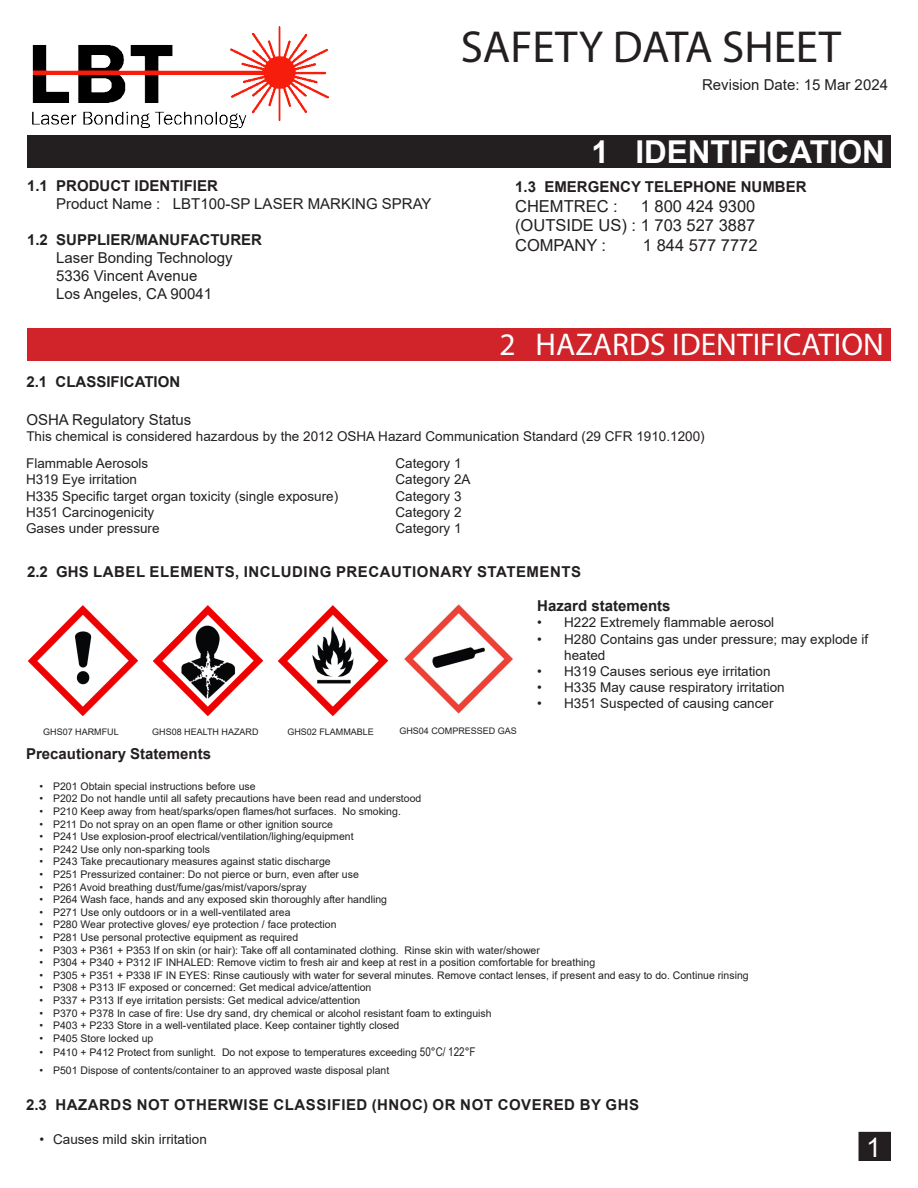
<style>
.page{position:relative;width:918px;height:1188px;background:#fff}
.page>*{position:absolute;margin:0;border:0;box-sizing:border-box;transform-origin:0 0}
.t1{font:45px "Myriad Pro";color:#231f20}
.t2{font:31.5px "Myriad Pro";color:#fff}
.Header_Helv{font:700 31.5px "Arial";color:#fff}
.t3{font:27px "Arial";color:#fff}
.t4{font:16.5px "Arial";color:#231f20}
.t5{font:15px/18px "Arial";color:#231f20}
.t6{font:700 15px "Arial";color:#231f20}
.t7{font:700 15px "Arial";letter-spacing:.035em;color:#231f20}
.t8{font:13.5px/16.2px "Arial";color:#231f20}
.t9{font:10.5px "Arial";color:#231f20}
.t10{font:9px "Arial";color:#231f20}
.s1{font-weight:700}
.s2{font-family:"Arial Narrow";font-size:12px}
</style>
<div class="page">
<img style="left:32px;top:27px;width:297px;height:101px">
<div style="left:27px;top:135px;width:863px;height:33px;background:#231f20"></div>
<div style="left:27px;top:328px;width:863px;height:32px;background:#d1232a"></div>
<img style="left:278px;top:605px;width:110px;height:111px">
<img style="left:153px;top:605px;width:110px;height:111px">
<img style="left:28px;top:605px;width:110px;height:111px">
<div style="left:859px;top:1133px;width:31px;height:27px;background:#231f20"></div>
<div style="left:859px;top:1132px;width:32px;height:29px;border:2px solid #231f20"></div>
<img style="left:404px;top:604px;width:109px;height:110px">
<p class="t1" style="left:461px;top:19px;width:382px">SAFETY DATA SHEET</p>
<p class="t5" style="left:702px;top:75px;width:187px">Revision Date: 15 Mar 2024</p>
<p class="t5" style="left:56px;top:176px;width:377px;text-indent:-29px"><span class="s1">1.1 PRODUCT IDENTIFIER<br></span>Product Name : LBT100-SP LASER MARKING SPRAY</p>
<p class="t6" style="left:27px;top:229px;width:237px">1.2 SUPPLIER/MANUFACTURER</p>
<p class="t5" style="left:56px;top:248px;width:178px">Laser Bonding Technology</p>
<p class="t5" style="left:56px;top:266px;width:143px">5336 Vincent Avenue</p>
<p class="t5" style="left:56px;top:284px;width:157px">Los Angeles, CA 90041</p>
<p class="Header_Helv" style="left:592px;top:130px;width:295px">1 IDENTIFICATION</p>
<p class="t6" style="left:515px;top:176px;width:293px">1.3 EMERGENCY TELEPHONE NUMBER</p>
<p class="t4" style="left:515px;top:195px;width:104px">CHEMTREC :</p>
<p class="t4" style="left:641px;top:195px;width:116px">1 800 424 9300</p>
<p class="t4" style="left:515px;top:214px;width:242px">(OUTSIDE US) : 1 703 527 3887</p>
<p class="t4" style="left:515px;top:234px;width:93px">COMPANY :</p>
<p class="t4" style="left:643px;top:234px;width:116px">1 844 577 7772</p>
<p class="t2" style="left:499px;top:325px;width:386px">2 HAZARDS IDENTIFICATION</p>
<p class="t6" style="left:26px;top:371px;width:155px">2.1 CLASSIFICATION</p>
<p class="t5" style="left:26px;top:410px;width:167px">OSHA Regulatory Status</p>
<p class="t8" style="left:26px;top:428px;width:680px">This chemical is considered hazardous by the 2012 OSHA Hazard Communication Standard (29 CFR 1910.1200)</p>
<p class="t8" style="left:26px;top:455px;width:124px">Flammable Aerosols</p>
<p class="t8" style="left:26px;top:472px;width:113px">H319 Eye irritation</p>
<p class="t8" style="left:26px;top:488px;width:314px">H335 Specific target organ toxicity (single exposure)</p>
<p class="t8" style="left:26px;top:504px;width:130px">H351 Carcinogenicity</p>
<p class="t8" style="left:26px;top:520px;width:135px">Gases under pressure</p>
<p class="t8" style="left:396px;top:455px;width:68px">Category 1</p>
<p class="t8" style="left:396px;top:472px;width:77px">Category 2A</p>
<p class="t8" style="left:396px;top:488px;width:68px">Category 3</p>
<p class="t8" style="left:396px;top:504px;width:68px">Category 2</p>
<p class="t8" style="left:396px;top:520px;width:68px">Category 1</p>
<p class="t7" style="left:27px;top:562px;width:556px">2.2 GHS LABEL ELEMENTS, INCLUDING PRECAUTIONARY STATEMENTS</p>
<p class="t6" style="left:537px;top:595px;width:135px">Hazard statements</p>
<p class="t8" style="left:537px;top:615px;width:239px">• H222 Extremely flammable aerosol</p>
<p class="t8" style="left:564px;top:631px;width:305px;text-indent:-27px">• H280 Contains gas under pressure; may explode if heated</p>
<p class="t8" style="left:537px;top:663px;width:235px">• H319 Causes serious eye irritation</p>
<p class="t8" style="left:537px;top:679px;width:249px">• H335 May cause respiratory irritation</p>
<p class="t8" style="left:537px;top:696px;width:238px">• H351 Suspected of causing cancer</p>
<p class="t10" style="left:43px;top:726px;width:77px">GHS07 HARMFUL</p>
<p class="t10" style="left:152px;top:726px;width:108px">GHS08 HEALTH HAZARD</p>
<p class="t10" style="left:287px;top:726px;width:88px">GHS02 FLAMMABLE</p>
<p class="t10" style="left:399px;top:725px;width:119px">GHS04 COMPRESSED GAS</p>
<p class="t6" style="left:26px;top:743px;width:187px">Precautionary Statements</p>
<p class="t9" style="left:40px;top:779px;width:218px">• P201 Obtain special instructions before use</p>
<p class="t9" style="left:40px;top:792px;width:383px">• P202 Do not handle until all safety precautions have been read and understood</p>
<p class="t9" style="left:40px;top:804px;width:363px">• P210 Keep away from heat/sparks/open flames/hot surfaces. No smoking.</p>
<p class="t9" style="left:40px;top:817px;width:295px">• P211 Do not spray on an open flame or other ignition source</p>
<p class="t9" style="left:40px;top:829px;width:316px">• P241 Use explosion-proof electrical/ventilation/lighing/equipment</p>
<p class="t9" style="left:40px;top:842px;width:172px">• P242 Use only non-sparking tools</p>
<p class="t9" style="left:40px;top:855px;width:293px">• P243 Take precautionary measures against static discharge</p>
<p class="t9" style="left:40px;top:867px;width:321px">• P251 Pressurized container: Do not pierce or burn, even after use</p>
<p class="t9" style="left:40px;top:880px;width:269px">• P261 Avoid breathing dust/fume/gas/mist/vapors/spray</p>
<p class="t9" style="left:40px;top:892px;width:349px">• P264 Wash face, hands and any exposed skin thoroughly after handling</p>
<p class="t9" style="left:40px;top:905px;width:253px">• P271 Use only outdoors or in a well-ventilated area</p>
<p class="t9" style="left:40px;top:918px;width:298px">• P280 Wear protective gloves/ eye protection / face protection</p>
<p class="t9" style="left:40px;top:930px;width:260px">• P281 Use personal protective equipment as required</p>
<p class="t9" style="left:40px;top:943px;width:502px">• P303 + P361 + P353 If on skin (or hair): Take off all contaminated clothing. Rinse skin with water/shower</p>
<p class="t9" style="left:40px;top:955px;width:557px">• P304 + P340 + P312 IF INHALED: Remove victim to fresh air and keep at rest in a position comfortable for breathing</p>
<p class="t9" style="left:40px;top:968px;width:711px">• P305 + P351 + P338 IF IN EYES: Rinse cautiously with water for several minutes. Remove contact lenses, if present and easy to do. Continue rinsing</p>
<p class="t9" style="left:40px;top:981px;width:333px">• P308 + P313 IF exposed or concerned: Get medical advice/attention</p>
<p class="t9" style="left:40px;top:993px;width:322px">• P337 + P313 If eye irritation persists: Get medical advice/attention</p>
<p class="t9" style="left:40px;top:1006px;width:454px">• P370 + P378 In case of fire: Use dry sand, dry chemical or alcohol resistant foam to extinguish</p>
<p class="t9" style="left:40px;top:1018px;width:361px">• P403 + P233 Store in a well-ventilated place. Keep container tightly closed</p>
<p class="t9" style="left:40px;top:1031px;width:115px">• P405 Store locked up</p>
<p class="t9" style="left:40px;top:1045px;width:437px">• P410 + P412 Protect from sunlight. Do not expose to temperatures exceeding <span class="s2">50°C/ 122°F</span></p>
<p class="t9" style="left:40px;top:1063px;width:351px">• P501 Dispose of contents/container to an approved waste disposal plant</p>
<p class="t7" style="left:26px;top:1094px;width:614px">2.3 HAZARDS NOT OTHERWISE CLASSIFIED (HNOC) OR NOT COVERED BY GHS</p>
<p class="t8" style="left:40px;top:1131px;width:169px">• Causes mild skin irritation</p>
<p class="t3" style="left:866px;top:1129px;width:17px">1</p>
</div>
